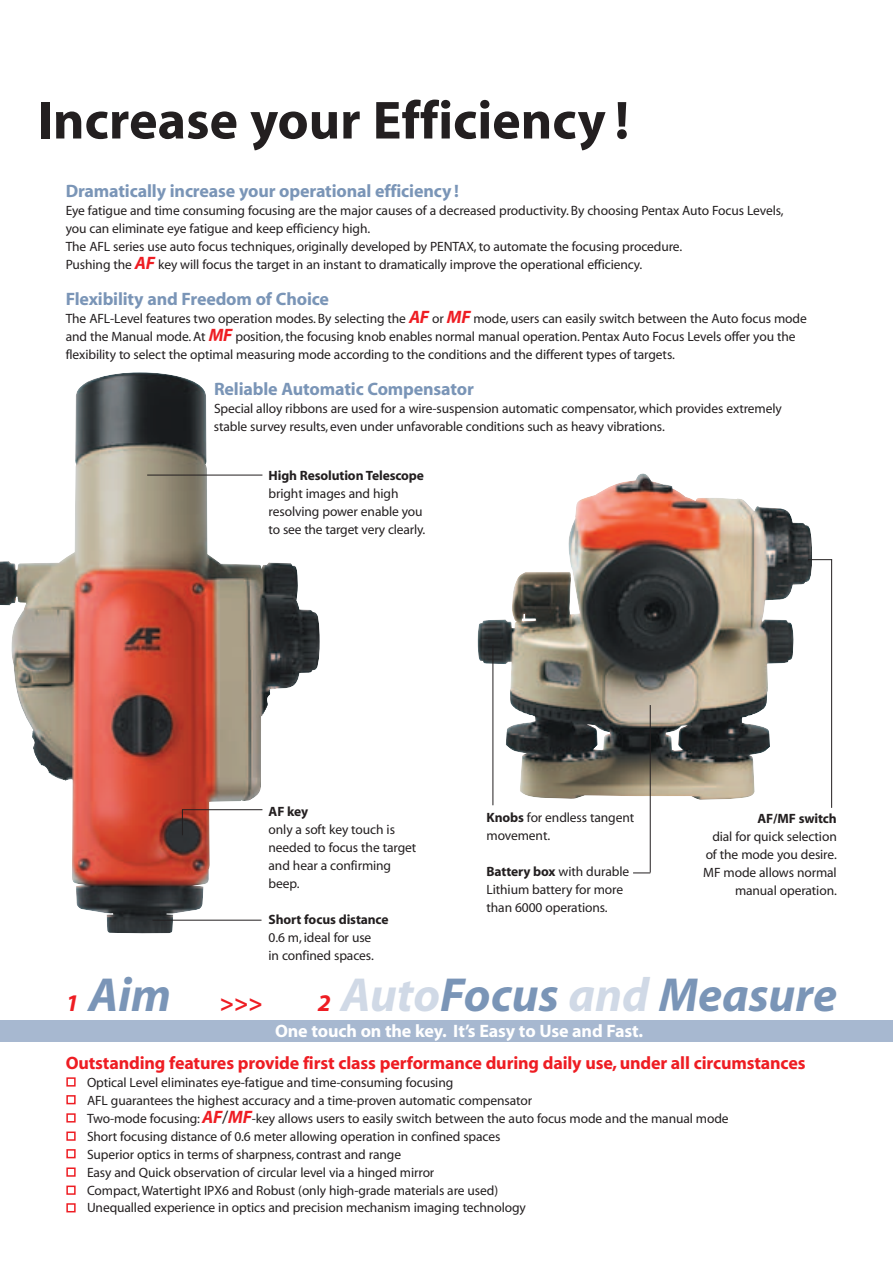
<style>
.page{position:relative;width:893px;height:1263px;background:#fff}
.page>*{position:absolute;margin:0;border:0;box-sizing:border-box;transform-origin:0 0}
.t1{font:700 54px "Myriad";color:#231f20}
.t2{font:italic 700 48px "Myriad";color:#7a95b7}
.t3{font:italic 700 24px "Myriad";color:#ee1d23}
.t4{font:700 18px "Myriad";letter-spacing:-.01em;color:#7a95b7}
.t5{font:700 18px "Myriad";letter-spacing:-.01em;color:#ee1d23}
.t6{font:700 18px "Myriad";letter-spacing:-.01em;color:#fff}
.t7{font:13.5px/18px "Myriad";letter-spacing:-.01em;color:#231f20}
.t8{font:700 13.5px "Myriad";letter-spacing:-.01em;color:#231f20}
.s1{font-weight:700;font-style:italic;font-size:18px;color:#ee1d23}
.s2{font-weight:700}
.s3{font-size:48px;color:#7a95b7}
.s4{font-size:24px;color:#ee1d23}
.s5{color:#d0d9e6}
.s6{font-size:18px}
</style>
<div class="page">
<div style="left:0;top:1020px;width:892px;height:22px;background:#a7b8d0"></div>
<svg style="left:66px;top:1077px;width:10px;height:136px"></svg>
<img style="left:0;top:372px;width:320px;height:561px">
<img style="left:477px;top:473px;width:335px;height:327px">
<svg style="left:808px;top:559px;width:23px;height:1px"></svg>
<hr style="left:831px;top:559px;width:1px;height:249px;background:#231f20">
<hr style="left:492px;top:645px;width:1px;height:160px;background:#231f20">
<hr style="left:650px;top:705px;width:1px;height:168px;background:#231f20">
<svg style="left:633px;top:873px;width:17px;height:1px"></svg>
<hr style="left:147px;top:475px;width:115px;height:1px;background:#231f20">
<hr style="left:182px;top:809px;width:80px;height:1px;background:#231f20">
<hr style="left:152px;top:920px;width:109px;height:1px;background:#231f20">
<svg style="left:182px;top:809px;width:1px;height:26px"></svg>
<h1 class="t1" style="left:38px;top:100px;width:593px">Increase your Efficiency !</h1>
<h3 class="t4" style="left:66px;top:184px;width:395px">Dramatically increase your operational efficiency !</h3>
<p class="t7" style="left:66px;top:203px;width:719px">Eye fatigue and time consuming focusing are the major causes of a decreased productivity. By choosing Pentax Auto Focus Levels, you can eliminate eye fatigue and keep efficiency high.<br>The AFL series use auto focus techniques, originally developed by PENTAX, to automate the focusing procedure.<br>Pushing the <span class="s1">AF</span> key will focus the target in an instant to dramatically improve the operational efficiency.</p>
<h3 class="t4" style="left:66px;top:292px;width:265px">Flexibility and Freedom of Choice</h3>
<p class="t7" style="left:66px;top:311px;width:742px">The AFL-Level features two operation modes. By selecting the <span class="s1">AF</span> or <span class="s1">MF</span> mode, users can easily switch between the Auto focus mode and the Manual mode. At <span class="s1">MF</span> position, the focusing knob enables normal manual operation. Pentax Auto Focus Levels offer you the flexibility to select the optimal measuring mode according to the conditions and the different types of targets.</p>
<h3 class="t4" style="left:214px;top:382px;width:261px">Reliable Automatic Compensator</h3>
<p class="t7" style="left:214px;top:401px;width:569px">Special alloy ribbons are used for a wire-suspension automatic compensator, which provides extremely stable survey results, even under unfavorable conditions such as heavy vibrations.</p>
<p class="t8" style="left:268px;top:470px;width:157px">High Resolution Telescope</p>
<p class="t7" style="left:268px;top:485px;width:158px">bright images and high resolving power enable you to see the target very clearly.</p>
<p class="t8" style="left:268px;top:806px;width:41px">AF key</p>
<p class="t7" style="left:268px;top:821px;width:149px">only a soft key touch is needed to focus the target and hear a confirming beep.</p>
<p class="t8" style="left:268px;top:914px;width:121px">Short focus distance</p>
<p class="t7" style="left:268px;top:929px;width:107px">0.6 m, ideal for use in confined spaces.</p>
<p class="t7" style="left:486px;top:810px;width:149px"><span class="s2">Knobs</span> for endless tangent movement.</p>
<p class="t7" style="left:486px;top:864px;width:144px"><span class="s2">Battery box</span> with durable<br>Lithium battery for more than 6000 operations.</p>
<p class="t8" style="left:757px;top:814px;width:81px">AF/MF switch</p>
<p class="t7" style="left:703px;top:829px;width:135px;text-align:right">dial for quick selection of the mode you desire.<br>MF mode allows normal manual operation.</p>
<h3 class="t3" style="left:66px;top:994px;width:198px">1 <span class="s3">Aim</span> &gt;&gt;&gt;</h3>
<h2 class="t2" style="left:318px;top:977px;width:521px"><span class="s4">2</span> <span class="s5">Auto</span>Focus <span class="s5">and</span> Measure</h2>
<h3 class="t6" style="left:275px;top:1024px;width:369px">One touch on the key. It’s Easy to Use and Fast.</h3>
<h3 class="t5" style="left:66px;top:1056px;width:741px">Outstanding features provide first class performance during daily use, under all circumstances</h3>
<p class="t7" style="left:87px;top:1074px;width:643px">Optical Level eliminates eye-fatigue and time-consuming focusing<br>AFL guarantees the highest accuracy and a time-proven automatic compensator<br>Two-mode focusing: <span class="s1">AF</span><span class="s6">/</span><span class="s1">MF</span>-key allows users to easily switch between the auto focus mode and the manual mode Short focusing distance of 0.6 meter allowing operation in confined spaces<br>Superior optics in terms of sharpness, contrast and range<br>Easy and Quick observation of circular level via a hinged mirror<br>Compact, Watertight IPX6 and Robust (only high-grade materials are used)<br>Unequalled experience in optics and precision mechanism imaging technology</p>
</div>
